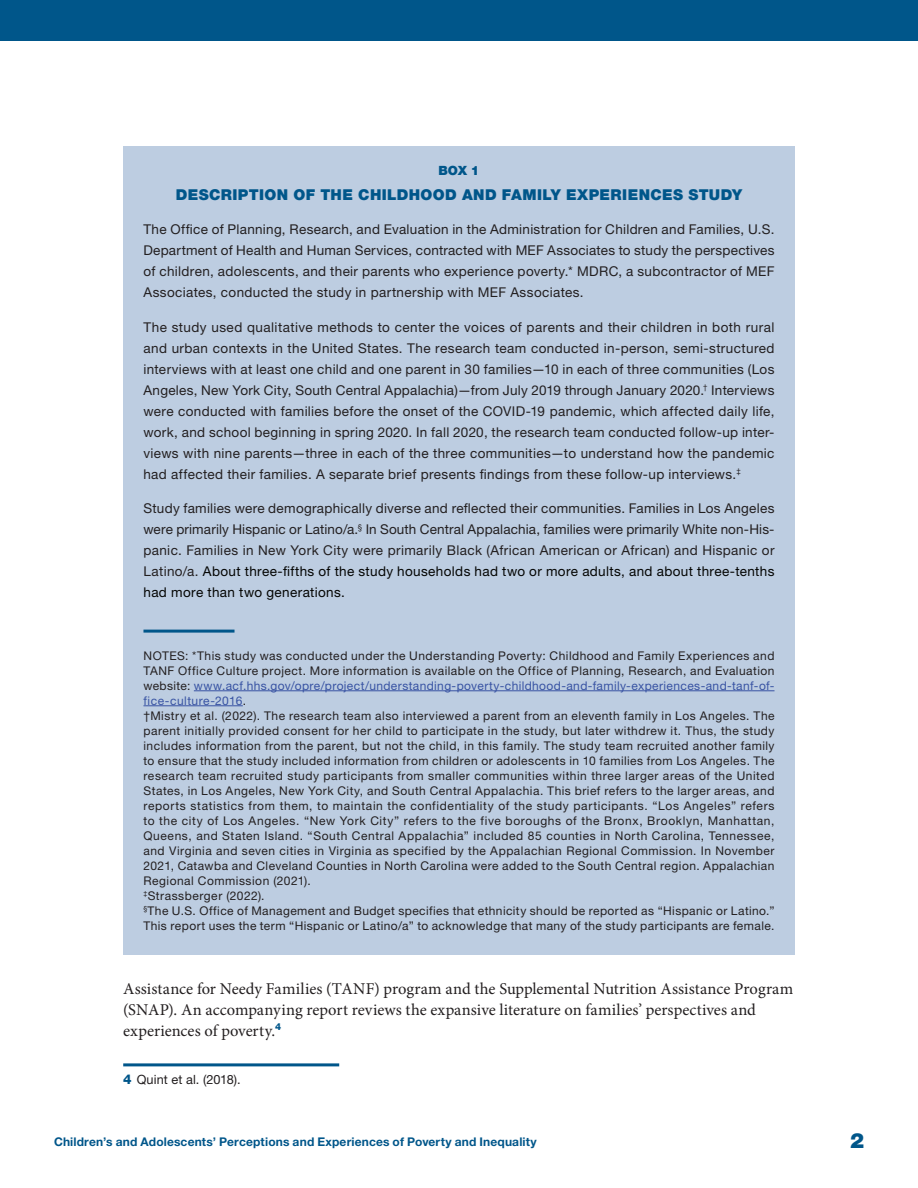
<style>
.page{position:relative;width:918px;height:1188px;background:#fff}
.page>*{position:absolute;margin:0;border:0;box-sizing:border-box;transform-origin:0 0}
.t1{font:900 21px "Helvetica Neue LT Std";color:#00568a}
.t2{font:16.5px/21px "Minion Pro";letter-spacing:.005em;color:#231f20}
.t3{font:900 15px "Helvetica Neue LT Std";letter-spacing:.025em;color:#00568a}
.t4{font:13.5px/21px "Helvetica Neue LT Std";letter-spacing:.025em;color:#231f20;text-align:justify}
.t5{font:12.75px "Helvetica Neue LT Std";letter-spacing:.01em;color:#231f20}
.t6{font:900 12.75px "Helvetica Neue LT Std";color:#00568a}
.t7{font:12px/15px "Helvetica Neue LT Std";letter-spacing:.04em;color:#231f20}
.t8{font:700 12px "Helvetica Neue LT Std";letter-spacing:.015em;color:#00568a}
.s1{color:#040503}
.s2{color:#3853a3}
.s3{font-weight:800;font-size:13.5px;color:#00568a}
</style>
<div class="page">
<div style="left:0;top:0;width:918px;height:40px;background:#00568a"></div>
<div style="left:123px;top:146px;width:672px;height:809px;background:#bdcde1"></div>
<hr style="left:143px;top:630px;width:92px;height:3px;background:#00568a">
<hr style="left:194px;top:690px;width:581px;height:1px;background:#3853a3">
<hr style="left:143px;top:705px;width:100px;height:1px;background:#3853a3">
<hr style="left:123px;top:1063px;width:216px;height:3px;background:#00568a">
<p class="t6" style="left:439px;top:163px;width:42px">BOX 1</p>
<p class="t3" style="left:176px;top:186px;width:568px">DESCRIPTION OF THE CHILDHOOD AND FAMILY EXPERIENCES STUDY</p>
<p class="t4" style="left:143px;top:219px;width:633px">The Office of Planning, Research, and Evaluation in the Administration for Children and Families, U.S.<br>Department of Health and Human Services, contracted with MEF Associates to study the perspectives of children, adolescents, and their parents who experience poverty.* MDRC, a subcontractor of MEF Associates, conducted the study in partnership with MEF Associates.</p>
<p class="t4" style="left:143px;top:316px;width:633px">The study used qualitative methods to center the voices of parents and their children in both rural and urban contexts in the United States. The research team conducted in-person, semi-structured interviews with at least one child and one parent in 30 families—10 in each of three communities (Los Angeles, New York City, South Central Appalachia)—from July 2019 through January 2020.<sup>†</sup> Interviews were conducted with families before the onset of the COVID-19 pandemic, which affected daily life, work, and school beginning in spring 2020. In fall 2020, the research team conducted follow-up inter&shy;views with nine parents—three in each of the three communities—to understand how the pandemic had affected their families. A separate brief presents findings from these follow-up interviews.<sup>‡</sup></p>
<p class="t4" style="left:143px;top:498px;width:633px">Study families were demographically diverse and reflected their communities. Families in Los Angeles were primarily Hispanic or Latino/a.<sup>§</sup> In South Central Appalachia, families were primarily White non-His&shy;panic. Families in New York City were primarily Black (African American or African) and Hispanic or Latino/a. <span class="s1">About three-fifths of the study households had two or more adults, and about three-tenths had more than two generations.</span></p>
<p class="t7" style="left:143px;top:648px;width:633px">NOTES: *This study was conducted under the Understanding Poverty: Childhood and Family Experiences and TANF Office Culture project. More information is available on the Office of Planning, Research, and Evaluation website: <span class="s2">www.acf.hhs.gov/opre/project/understanding-poverty-childhood-and-family-experiences-and-tanf-of&shy;fice-culture-2016</span>.<br>†Mistry et al. (2022). The research team also interviewed a parent from an eleventh family in Los Angeles. The parent initially provided consent for her child to participate in the study, but later withdrew it. Thus, the study includes information from the parent, but not the child, in this family. The study team recruited another family to ensure that the study included information from children or adolescents in 10 families from Los Angeles. The research team recruited study participants from smaller communities within three larger areas of the United States, in Los Angeles, New York City, and South Central Appalachia. This brief refers to the larger areas, and reports statistics from them, to maintain the confidentiality of the study participants. “Los Angeles” refers to the city of Los Angeles. “New York City” refers to the five boroughs of the Bronx, Brooklyn, Manhattan, Queens, and Staten Island. “South Central Appalachia” included 85 counties in North Carolina, Tennessee, and Virginia and seven cities in Virginia as specified by the Appalachian Regional Commission. In November 2021, Catawba and Cleveland Counties in North Carolina were added to the South Central region. Appalachian Regional Commission (2021).<br><sup>‡</sup>Strassberger (2022).<br><sup>§</sup>The U.S. Office of Management and Budget specifies that ethnicity should be reported as “Hispanic or Latino.” This report uses the term “Hispanic or Latino/a” to acknowledge that many of the study participants are female.</p>
<p class="t2" style="left:123px;top:978px;width:672px">Assistance for Needy Families (TANF) program and the Supplemental Nutrition Assistance Program (SNAP). An accompanying report reviews the expansive literature on families’ perspectives and experiences of poverty.<sup>4</sup></p>
<p class="t5" style="left:123px;top:1072px;width:119px"><span class="s3">4</span> Quint et al. (2018).</p>
<p class="t8" style="left:54px;top:1134px;width:484px">Children’s and Adolescents’ Perceptions and Experiences of Poverty and Inequality</p>
<h1 class="t1" style="left:850px;top:1128px;width:16px">2</h1>
</div>
